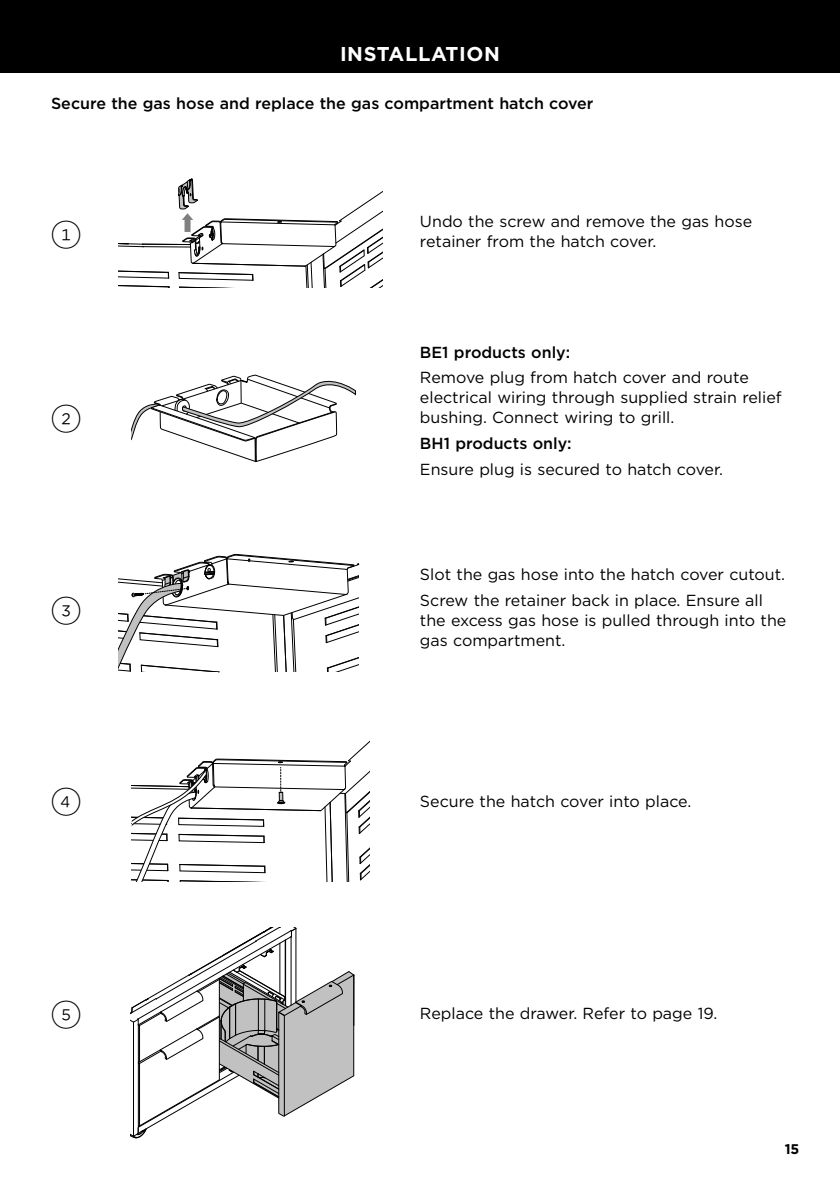
<style>
.page{position:relative;width:840px;height:1191px;background:#fff}
.page>*{position:absolute;margin:0;border:0;box-sizing:border-box;transform-origin:0 0}
.t1{font:300 30px "Gotham FP Nos";color:#000}
.t2{font:700 20px "Gotham";letter-spacing:.03em;color:#fff}
.t3{font:16px/20px "Gotham";color:#000}
.t4{font:500 16px "Gotham";color:#000}
.t5{font:700 14px "Gotham";color:#000}
</style>
<div class="page">
<div style="left:0;top:0;width:839px;height:73px;background:#000"></div>
<svg style="left:130px;top:927px;width:224px;height:211px"></svg>
<svg style="left:132px;top:741px;width:237px;height:140px"></svg>
<svg style="left:118px;top:178px;width:264px;height:110px"></svg>
<svg style="left:118px;top:553px;width:241px;height:119px"></svg>
<svg style="left:132px;top:375px;width:223px;height:87px"></svg>
<p class="t2" style="left:340px;top:41px;width:161px">INSTALLATION</p>
<p class="t4" style="left:51px;top:93px;width:543px">Secure the gas hose and replace the gas compartment hatch cover</p>
<h1 class="t1" style="left:51px;top:220px;width:32px">1</h1>
<h1 class="t1" style="left:51px;top:405px;width:32px">2</h1>
<h1 class="t1" style="left:51px;top:596px;width:32px">3</h1>
<h1 class="t1" style="left:51px;top:788px;width:32px">4</h1>
<h1 class="t1" style="left:51px;top:1000px;width:32px">5</h1>
<p class="t3" style="left:420px;top:211px;width:333px">Undo the screw and remove the gas hose retainer from the hatch cover.</p>
<p class="t4" style="left:420px;top:341px;width:152px">BE1 products only:</p>
<p class="t3" style="left:420px;top:367px;width:363px">Remove plug from hatch cover and route electrical wiring through supplied strain relief bushing. Connect wiring to grill.</p>
<p class="t4" style="left:420px;top:433px;width:153px">BH1 products only:</p>
<p class="t3" style="left:420px;top:459px;width:304px">Ensure plug is secured to hatch cover.</p>
<p class="t3" style="left:420px;top:561px;width:366px;line-height:25.6px">Slot the gas hose into the hatch cover cutout.<br>Screw the retainer back in place. Ensure all</p>
<p class="t3" style="left:420px;top:610px;width:367px">the excess gas hose is pulled through into the gas compartment.</p>
<p class="t3" style="left:420px;top:790px;width:273px">Secure the hatch cover into place.</p>
<p class="t3" style="left:420px;top:1003px;width:299px">Replace the drawer. Refer to page 19.</p>
<p class="t5" style="left:784px;top:1139px;width:16px">15</p>
</div>
